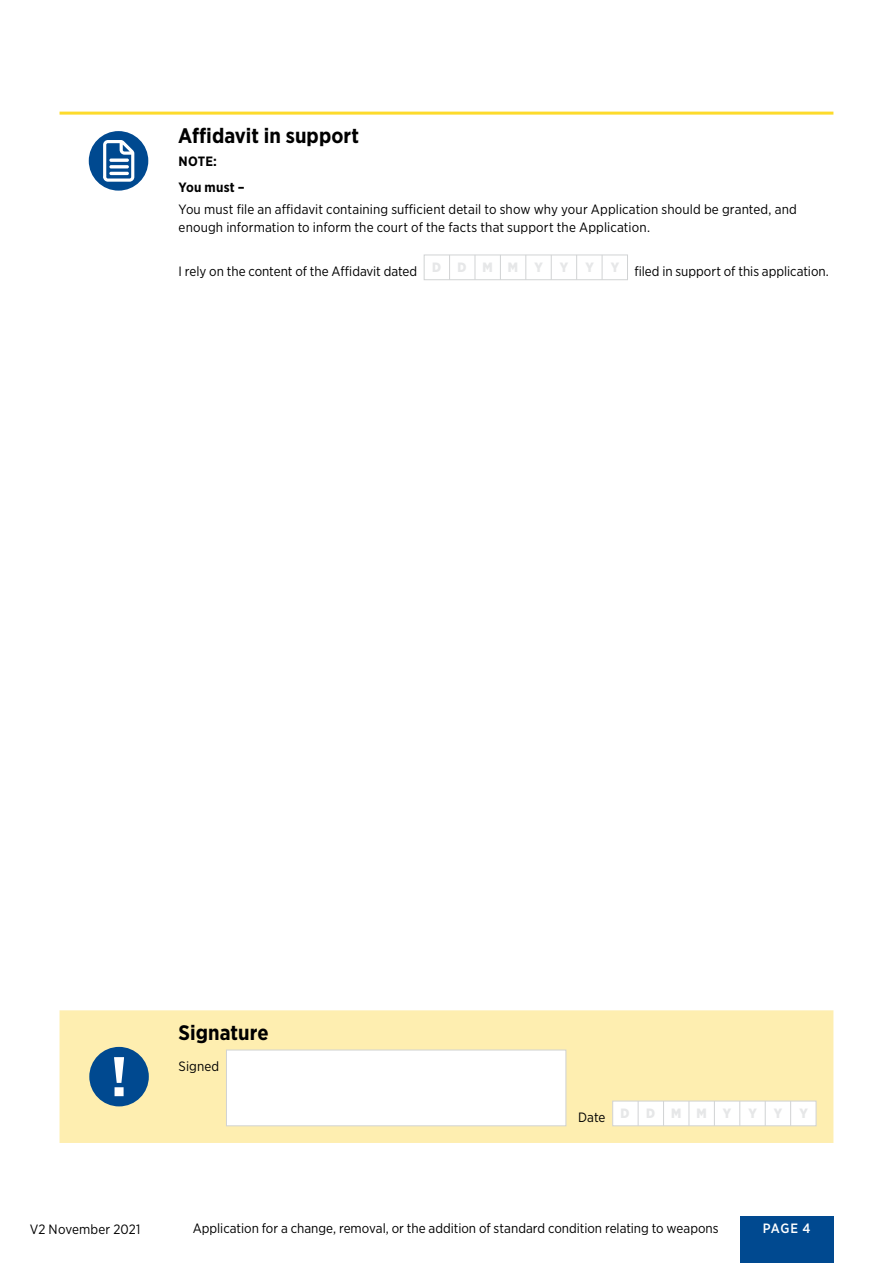
<style>
.page{position:relative;width:893px;height:1263px;background:#fff}
.page>*{position:absolute;margin:0;border:0;box-sizing:border-box;transform-origin:0 0}
.t1{font:700 21px "Gotham Narrow";color:#000}
.t2{font:13.5px/18px "Gotham Narrow";color:#000}
.t3{font:900 13.5px "Gotham Narrow";letter-spacing:1.19em;color:#e6e7e8}
.t4{font:700 13.5px/25.8px "Gotham Narrow";letter-spacing:.015em;color:#000}
.t5{font:500 13.5px "Gotham Narrow";color:#fff}
.s1{font-weight:400;color:#000}
</style>
<div class="page">
<div style="left:740px;top:1216px;width:93px;height:47px;background:#004990"></div>
<hr style="left:60px;top:112px;width:773px;height:3px;background:#fddb2b">
<svg style="left:449px;top:257px;width:1px;height:21px"></svg>
<svg style="left:475px;top:257px;width:1px;height:21px"></svg>
<svg style="left:525px;top:257px;width:1px;height:21px"></svg>
<svg style="left:551px;top:257px;width:1px;height:21px"></svg>
<svg style="left:576px;top:257px;width:1px;height:21px"></svg>
<svg style="left:602px;top:257px;width:1px;height:21px"></svg>
<svg style="left:500px;top:257px;width:1px;height:21px"></svg>
<div style="left:424px;top:255px;width:204px;height:25px;border:1px solid #d1d3d4"></div>
<div style="left:60px;top:1010px;width:773px;height:133px;background:#feeeb0"></div>
<div style="left:89px;top:1047px;width:60px;height:59px;background:#004990;border-radius:50%"></div>
<svg style="left:114px;top:1057px;width:10px;height:39px"></svg>
<div style="left:226px;top:1050px;width:340px;height:76px;background:#fff;border:1px solid #d1d3d4"></div>
<div style="left:612px;top:1101px;width:204px;height:25px;background:#fff;border:1px solid #d1d3d4"></div>
<svg style="left:638px;top:1101px;width:1px;height:25px"></svg>
<svg style="left:663px;top:1101px;width:1px;height:25px"></svg>
<svg style="left:714px;top:1101px;width:1px;height:25px"></svg>
<svg style="left:739px;top:1101px;width:1px;height:25px"></svg>
<svg style="left:765px;top:1101px;width:1px;height:25px"></svg>
<svg style="left:790px;top:1101px;width:1px;height:25px"></svg>
<svg style="left:689px;top:1101px;width:1px;height:25px"></svg>
<div style="left:89px;top:131px;width:59px;height:60px;background:#004990;border-radius:50%"></div>
<svg style="left:103px;top:140px;width:31px;height:42px"></svg>
<h1 class="t1" style="left:178px;top:122px;width:182px">Affidavit in support</h1>
<p class="t4" style="left:179px;top:148px;width:68px">NOTE:<br>You must –</p>
<p class="t2" style="left:179px;top:200px;width:620px">You must file an affidavit containing sufficient detail to show why your Application should be granted, and enough information to inform the court of the facts that support the Application.</p>
<p class="t2" style="left:179px;top:262px;width:366px">I rely on the content of the Affidavit dated <sup>D</sup> <sup>D</sup> <sup>M</sup> <sup>M</sup> <sup>Y</sup></p>
<p class="t3" style="left:560px;top:258px;width:10px">Y</p>
<p class="t3" style="left:585px;top:258px;width:10px">Y</p>
<p class="t2" style="left:611px;top:262px;width:219px"><sup>Y</sup> filed in support of this application.</p>
<h1 class="t1" style="left:179px;top:1019px;width:92px">Signature</h1>
<p class="t2" style="left:179px;top:1057px;width:42px">Signed</p>
<p class="t3" style="left:578px;top:1104px;width:155px"><span class="s1">Date</span>DDMMY</p>
<p class="t3" style="left:748px;top:1104px;width:10px">Y</p>
<p class="t3" style="left:774px;top:1104px;width:10px">Y</p>
<p class="t3" style="left:799px;top:1104px;width:10px">Y</p>
<p class="t2" style="left:30px;top:1220px;width:112px">V2 November 2021</p>
<p class="t2" style="left:193px;top:1219px;width:527px">Application for a change, removal, or the addition of standard condition relating to weapons</p>
<p class="t5" style="left:763px;top:1220px;width:49px">PAGE 4</p>
</div>
